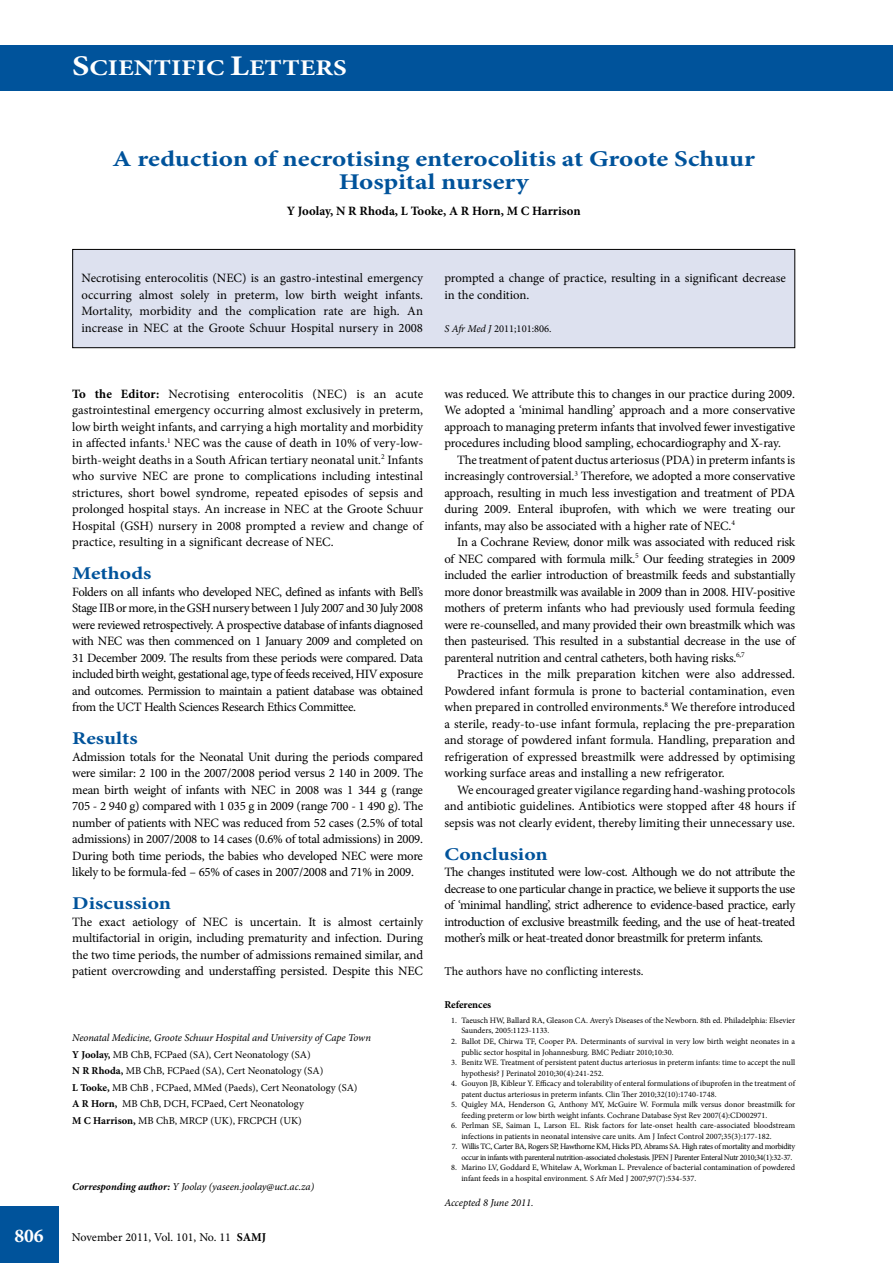
<style>
.page{position:relative;width:893px;height:1263px;background:#fff}
.page>*{position:absolute;margin:0;border:0;box-sizing:border-box;transform-origin:0 0}
.t1{font:700 22.5px/22.5px "Minion Pro";letter-spacing:-.005em;color:#00539b;text-align:center;scale:1.2 1}
.t2{font:700 22.5px "Minion Pro";color:#fff;scale:1.2 1}
.t3{font:700 19.5px "Minion Pro";color:#fff}
.t4{font:700 18px "Minion Pro";color:#00539b;scale:1.2 1}
.t5{font:12.75px/16.5px "Minion Pro";letter-spacing:-.01em;color:#000;text-align:justify}
.t6{font:700 12.75px "Minion Pro";color:#000}
.t7{font:12px "Minion Pro";color:#000}
.t8{font:10.5px/16.5px "Minion Pro";color:#000}
.t9{font:italic 10.5px "Minion Pro";letter-spacing:-.005em;color:#000}
.t10{font:700 10.5px "Minion Pro";letter-spacing:-.005em;color:#000}
.t11{font:8.25px/10.5px "Minion Pro";letter-spacing:-.005em;color:#000}
.t12{font:8.25px/10.5px "Minion Pro";letter-spacing:-.04em;color:#000}
.s1{font-size:28.5px}
.s2{font-style:italic}
.s3{font-weight:700}
</style>
<div class="page">
<div style="left:0;top:1206px;width:59px;height:57px;background:#00539b"></div>
<div style="left:0;top:45px;width:893px;height:45px;background:#00539b"></div>
<div style="left:73px;top:249px;width:722px;height:99px;background:#dde1ef"></div>
<div style="left:72px;top:249px;width:723px;height:99px;border:1px solid #000"></div>
<h1 class="t2" style="left:72px;top:52px;width:230px"><span class="s1">S</span>CIENTIFIC <span class="s1">L</span>ETTERS</h1>
<h2 class="t3" style="left:14px;top:1222px;width:31px">806</h2>
<h1 class="t1" style="left:113px;top:148px;width:537px">A reduction of necrotising enterocolitis at Groote Schuur<br>Hospital nursery</h1>
<p class="t6" style="left:287px;top:202px;width:295px">Y Joolay, N R Rhoda, L Tooke, A R Horn, M C Harrison</p>
<p class="t5" style="left:82px;top:270px;width:343px">Necrotising enterocolitis (NEC) is an gastro-intestinal emergency occurring almost solely in preterm, low birth weight infants.<br>Mortality, morbidity and the complication rate are high. An increase in NEC at the Groote Schuur Hospital nursery in 2008</p>
<p class="t5" style="left:444px;top:270px;width:343px">prompted a change of practice, resulting in a significant decrease in the condition.</p>
<p class="t8" style="left:444px;top:320px;width:109px"><span class="s2">S Afr Med J</span> 2011;101:806.</p>
<p class="t5" style="left:72px;top:385px;width:352px"><span class="s3">To the Editor:</span> Necrotising enterocolitis (NEC) is an acute gastrointestinal emergency occurring almost exclusively in preterm, low birth weight infants, and carrying a high mortality and morbidity in affected infants.<sup>1</sup> NEC was the cause of death in 10% of very-low&shy;birth-weight deaths in a South African tertiary neonatal unit.<sup>2</sup> Infants who survive NEC are prone to complications including intestinal strictures, short bowel syndrome, repeated episodes of sepsis and prolonged hospital stays. An increase in NEC at the Groote Schuur Hospital (GSH) nursery in 2008 prompted a review and change of practice, resulting in a significant decrease of NEC.</p>
<h3 class="t4" style="left:72px;top:561px;width:67px">Methods</h3>
<p class="t5" style="left:72px;top:583px;width:352px">Folders on all infants who developed NEC, defined as infants with Bell’s Stage IIB or more, in the GSH nursery between 1 July 2007 and 30 July 2008 were reviewed retrospectively. A prospective database of infants diagnosed with NEC was then commenced on 1 January 2009 and completed on 31 December 2009. The results from these periods were compared. Data included birth weight, gestational age, type of feeds received, HIV exposure and outcomes. Permission to maintain a patient database was obtained from the UCT Health Sciences Research Ethics Committee.</p>
<h3 class="t4" style="left:72px;top:726px;width:56px">Results</h3>
<p class="t5" style="left:72px;top:748px;width:352px">Admission totals for the Neonatal Unit during the periods compared were similar: 2 100 in the 2007/2008 period versus 2 140 in 2009. The mean birth weight of infants with NEC in 2008 was 1 344 g (range 705 - 2 940 g) compared with 1 035 g in 2009 (range 700 - 1 490 g). The number of patients with NEC was reduced from 52 cases (2.5% of total admissions) in 2007/2008 to 14 cases (0.6% of total admissions) in 2009.<br>During both time periods, the babies who developed NEC were more likely to be formula-fed – 65% of cases in 2007/2008 and 71% in 2009.</p>
<h3 class="t4" style="left:72px;top:891px;width:84px">Discussion</h3>
<p class="t5" style="left:72px;top:913px;width:352px">The exact aetiology of NEC is uncertain. It is almost certainly multifactorial in origin, including prematurity and infection. During the two time periods, the number of admissions remained similar, and patient overcrowding and understaffing persisted. Despite this NEC</p>
<p class="t8" style="left:72px;top:1030px;width:300px"><span class="s2">Neonatal Medicine, Groote Schuur Hospital and University of Cape Town </span><span class="s3">Y Joolay,</span> MB ChB, FCPaed (SA), Cert Neonatology (SA)<br><span class="s3">N R Rhoda,</span> MB ChB, FCPaed (SA), Cert Neonatology (SA)<br><span class="s3">L Tooke,</span> MB ChB , FCPaed, MMed (Paeds), Cert Neonatology (SA)<br><span class="s3">A R Horn,</span> MB ChB, DCH, FCPaed, Cert Neonatology<br><span class="s3">M C Harrison,</span> MB ChB, MRCP (UK), FRCPCH (UK)</p>
<p class="t9" style="left:72px;top:1179px;width:243px"><span class="s3">Corresponding author:</span> Y Joolay (yaseen.joolay@uct.ac.za)</p>
<p class="t7" style="left:72px;top:1229px;width:196px">November 2011, Vol. 101, No. 11 <span class="s3">SAMJ</span></p>
<p class="t5" style="left:444px;top:385px;width:352px">was reduced. We attribute this to changes in our practice during 2009.<br>We adopted a ‘minimal handling’ approach and a more conservative approach to managing preterm infants that involved fewer investigative procedures including blood sampling, echocardiography and X-ray.</p>
<p class="t5" style="left:444px;top:451px;width:352px;text-indent:13px">The treatment of patent ductus arteriosus (PDA) in preterm infants is increasingly controversial.<sup>3</sup> Therefore, we adopted a more conservative approach, resulting in much less investigation and treatment of PDA during 2009. Enteral ibuprofen, with which we were treating our infants, may also be associated with a higher rate of NEC.<sup>4</sup></p>
<p class="t5" style="left:444px;top:534px;width:352px;text-indent:13px">In a Cochrane Review, donor milk was associated with reduced risk of NEC compared with formula milk.<sup>5</sup> Our feeding strategies in 2009 included the earlier introduction of breastmilk feeds and substantially more donor breastmilk was available in 2009 than in 2008. HIV-positive mothers of preterm infants who had previously used formula feeding were re-counselled, and many provided their own breastmilk which was then pasteurised. This resulted in a substantial decrease in the use of parenteral nutrition and central catheters, both having risks.<sup>6,7</sup></p>
<p class="t5" style="left:444px;top:666px;width:352px;text-indent:13px">Practices in the milk preparation kitchen were also addressed.<br>Powdered infant formula is prone to bacterial contamination, even when prepared in controlled environments.<sup>8</sup> We therefore introduced a sterile, ready-to-use infant formula, replacing the pre-preparation and storage of powdered infant formula. Handling, preparation and refrigeration of expressed breastmilk were addressed by optimising working surface areas and installing a new refrigerator.</p>
<p class="t5" style="left:444px;top:781px;width:352px;text-indent:13px">We encouraged greater vigilance regarding hand-washing protocols and antibiotic guidelines. Antibiotics were stopped after 48 hours if sepsis was not clearly evident, thereby limiting their unnecessary use.</p>
<h3 class="t4" style="left:444px;top:841px;width:88px">Conclusion</h3>
<p class="t5" style="left:444px;top:864px;width:352px">The changes instituted were low-cost. Although we do not attribute the decrease to one particular change in practice, we believe it supports the use of ‘minimal handling’, strict adherence to evidence-based practice, early introduction of exclusive breastmilk feeding, and the use of heat-treated mother’s milk or heat-treated donor breastmilk for preterm infants.</p>
<p class="t7" style="left:444px;top:963px;width:201px">The authors have no conflicting interests.</p>
<p class="t10" style="left:444px;top:997px;width:48px">References</p>
<p class="t11" style="left:461px;top:1015px;width:335px;text-indent:-10px">1. Taeusch HW, Ballard RA, Gleason CA. Avery’s Diseases of the Newborn. 8th ed. Philadelphia: Elsevier<br>Saunders, 2005:1123-1133.</p>
<p class="t11" style="left:461px;top:1036px;width:335px;text-indent:-10px">2. Ballot DE, Chirwa TF, Cooper PA. Determinants of survival in very low birth weight neonates in a public sector hospital in Johannesburg. BMC Pediatr 2010;10:30.</p>
<p class="t11" style="left:461px;top:1057px;width:335px;text-indent:-10px">3. Benitz WE. Treatment of persistent patent ductus arteriosus in preterm infants: time to accept the null hypothesis? J Perinatol 2010;30(4):241-252.</p>
<p class="t11" style="left:461px;top:1078px;width:335px;text-indent:-10px">4. Gouyon JB, Kibleur Y. Efficacy and tolerability of enteral formulations of ibuprofen in the treatment of patent ductus arteriosus in preterm infants. Clin Ther 2010;32(10):1740-1748.</p>
<p class="t11" style="left:461px;top:1099px;width:335px;text-indent:-10px">5. Quigley MA, Henderson G, Anthony MY, McGuire W. Formula milk versus donor breastmilk for feeding preterm or low birth weight infants. Cochrane Database Syst Rev 2007(4):CD002971.</p>
<p class="t11" style="left:461px;top:1120px;width:335px;text-indent:-10px">6. Perlman SE, Saiman L, Larson EL. Risk factors for late-onset health care-associated bloodstream infections in patients in neonatal intensive care units. Am J Infect Control 2007;35(3):177-182.</p>
<p class="t12" style="left:461px;top:1141px;width:335px;text-indent:-9px">7. Willis TC, Carter BA, Rogers SP, Hawthorne KM, Hicks PD, Abrams SA. High rates of mortality and morbidity occur in infants with parenteral nutrition-associated cholestasis. JPEN J Parenter Enteral Nutr 2010;34(1):32-37.</p>
<p class="t11" style="left:461px;top:1162px;width:335px;text-indent:-10px">8. Marino LV, Goddard E, Whitelaw A, Workman L. Prevalence of bacterial contamination of powdered infant feeds in a hospital environment. S Afr Med J 2007;97(7):534-537.</p>
<p class="t9" style="left:444px;top:1196px;width:91px">Accepted 8 June 2011.</p>
</div>
